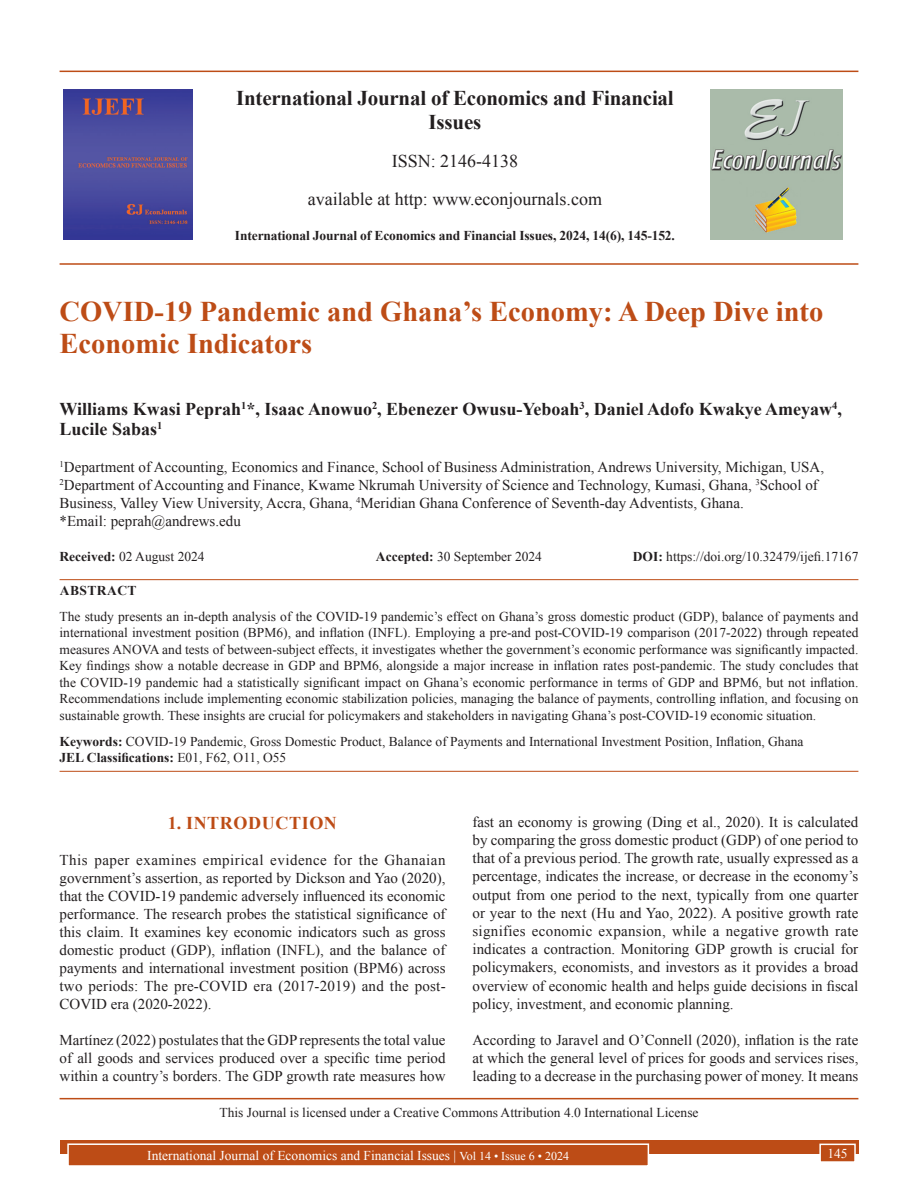
<style>
.page{position:relative;width:918px;height:1188px;background:#fff}
.page>*{position:absolute;margin:0;border:0;box-sizing:border-box;transform-origin:0 0}
.AT{font:700 28.5px/31.5px "Times New Roman";color:#bd4c16}
.Issue_details{font:700 21px/24px "Times New Roman";letter-spacing:-.01em;color:#231f20;text-align:center}
.AU{font:700 18px/19.8px "Times New Roman";color:#231f20}
.Issue_details-2{font:18px "Times New Roman";color:#231f20}
.t1{font:700 18px "Times New Roman";letter-spacing:.035em;color:#bd4c16}
.TX{font:15px/18.1px "Times New Roman";color:#231f20;text-align:justify}
.AFF{font:15px/18px "Times New Roman";color:#231f20}
.ABS{font:13.5px/16.5px "Times New Roman";color:#231f20;text-align:justify}
.KWD{font:13.5px/16.2px "Times New Roman";color:#231f20}
.His{font:13.5px "Times New Roman";color:#231f20}
.CCA{font:13.5px "Times New Roman";color:#231f20}
.Folio{font:13.5px "Times New Roman";color:#fff}
.Issue_details-3{font:700 13.5px "Times New Roman";letter-spacing:-.01em;color:#231f20}
.ABSH{font:700 13.5px "Times New Roman";letter-spacing:.035em;color:#231f20}
.s1{font-weight:700}
.s2{font-size:12px}
</style>
<div class="page">
<hr style="left:60px;top:71px;width:798px;height:1px;background:#bd4c16">
<hr style="left:60px;top:263px;width:798px;height:2px;background:#bd4c16">
<img style="left:64px;top:89px;width:129px;height:151px">
<img style="left:711px;top:89px;width:132px;height:150px">
<div style="left:60px;top:1140px;width:798px;height:13px;background:#bd4c16"></div>
<div style="left:68px;top:1144px;width:580px;height:22px;background:#bd4c16"></div>
<div style="left:67px;top:1143px;width:582px;height:24px;border:2px solid #fff"></div>
<div style="left:820px;top:1144px;width:35px;height:18px;background:#bd4c16"></div>
<div style="left:819px;top:1144px;width:37px;height:19px;border:2px solid #fff"></div>
<hr style="left:60px;top:579px;width:798px;height:1px;background:#bd4c16">
<hr style="left:60px;top:771px;width:798px;height:1px;background:#bd4c16">
<hr style="left:60px;top:1098px;width:798px;height:1px;background:#bd4c16">
<p class="Issue_details" style="left:236px;top:85px;width:439px">International Journal of Economics and Financial<br>Issues</p>
<p class="Issue_details-2" style="left:392px;top:148px;width:128px">ISSN: 2146-4138</p>
<p class="Issue_details-2" style="left:308px;top:186px;width:296px">available at http: www.econjournals.com</p>
<p class="Issue_details-3" style="left:235px;top:226px;width:442px">International Journal of Economics and Financial Issues, 2024, 14(6), 145-152.</p>
<p class="AT" style="left:60px;top:295px;width:765px">COVID-19 Pandemic and Ghana’s Economy: A Deep Dive into<br>Economic Indicators</p>
<p class="AU" style="left:60px;top:398px;width:784px">Williams Kwasi Peprah<sup>1</sup>*, Isaac Anowuo<sup>2</sup>, Ebenezer Owusu-Yeboah<sup>3</sup>, Daniel Adofo Kwakye Ameyaw<sup>4</sup>,<br>Lucile Sabas<sup>1</sup></p>
<p class="AFF" style="left:60px;top:458px;width:766px"><sup>1</sup>Department of Accounting, Economics and Finance, School of Business Administration, Andrews University, Michigan, USA, <sup>2</sup>Department of Accounting and Finance, Kwame Nkrumah University of Science and Technology, Kumasi, Ghana, <sup>3</sup>School of Business, Valley View University, Accra, Ghana, <sup>4</sup>Meridian Ghana Conference of Seventh-day Adventists, Ghana.<br>*Email: peprah@andrews.edu</p>
<p class="His" style="left:60px;top:547px;width:147px"><span class="s1">Received:</span> 02 August 2024</p>
<p class="His" style="left:376px;top:547px;width:168px"><span class="s1">Accepted:</span> 30 September 2024</p>
<p class="His" style="left:633px;top:547px;width:227px"><span class="s1">DOI:</span> https://doi.org/10.32479/ijefi.17167</p>
<p class="ABSH" style="left:60px;top:581px;width:78px">ABSTRACT</p>
<p class="ABS" style="left:60px;top:607px;width:800px">The study presents an in-depth analysis of the COVID-19 pandemic’s effect on Ghana’s gross domestic product (GDP), balance of payments and international investment position (BPM6), and inflation (INFL). Employing a pre-and post-COVID-19 comparison (2017-2022) through repeated measures ANOVA and tests of between-subject effects, it investigates whether the government’s economic performance was significantly impacted.<br>Key findings show a notable decrease in GDP and BPM6, alongside a major increase in inflation rates post-pandemic. The study concludes that the COVID-19 pandemic had a statistically significant impact on Ghana’s economic performance in terms of GDP and BPM6, but not inflation.<br>Recommendations include implementing economic stabilization policies, managing the balance of payments, controlling inflation, and focusing on sustainable growth. These insights are crucial for policymakers and stakeholders in navigating Ghana’s post-COVID-19 economic situation.</p>
<p class="KWD" style="left:60px;top:733px;width:745px"><span class="s1">Keywords:</span> COVID-19 Pandemic, Gross Domestic Product, Balance of Payments and International Investment Position, Inflation, Ghana<br><span class="s1">JEL Classifications:</span> E01, F62, O11, O55</p>
<p class="TX" style="left:472px;top:812px;width:387px">fast an economy is growing (Ding et al., 2020). It is calculated by comparing the gross domestic product (GDP) of one period to that of a previous period. The growth rate, usually expressed as a percentage, indicates the increase, or decrease in the economy’s output from one period to the next, typically from one quarter or year to the next (Hu and Yao, 2022). A positive growth rate signifies economic expansion, while a negative growth rate indicates a contraction. Monitoring GDP growth is crucial for policymakers, economists, and investors as it provides a broad overview of economic health and helps guide decisions in fiscal policy, investment, and economic planning.</p>
<p class="TX" style="left:472px;top:1030px;width:387px">According to Jaravel and O’Connell (2020), inflation is the rate at which the general level of prices for goods and services rises, leading to a decrease in the purchasing power of money. It means</p>
<p class="CCA" style="left:219px;top:1103px;width:481px">This Journal is licensed under a Creative Commons Attribution 4.0 International License</p>
<h1 class="t1" style="left:168px;top:810px;width:171px">1. INTRODUCTION</h1>
<p class="TX" style="left:60px;top:850px;width:388px">This paper examines empirical evidence for the Ghanaian government’s assertion, as reported by Dickson and Yao (2020), that the COVID-19 pandemic adversely influenced its economic performance. The research probes the statistical significance of this claim. It examines key economic indicators such as gross domestic product (GDP), inflation (INFL), and the balance of payments and international investment position (BPM6) across two periods: The pre-COVID era (2017-2019) and the post-COVID era (2020-2022).</p>
<p class="TX" style="left:60px;top:1031px;width:388px">Martínez (2022) postulates that the GDP represents the total value of all goods and services produced over a specific time period within a country’s borders. The GDP growth rate measures how</p>
<p class="Folio" style="left:147px;top:1146px;width:423px">International Journal of Economics and Financial Issues | <span class="s2">Vol 14 • Issue 6 • 2024</span></p>
<p class="Folio" style="left:827px;top:1144px;width:22px">145</p>
</div>
